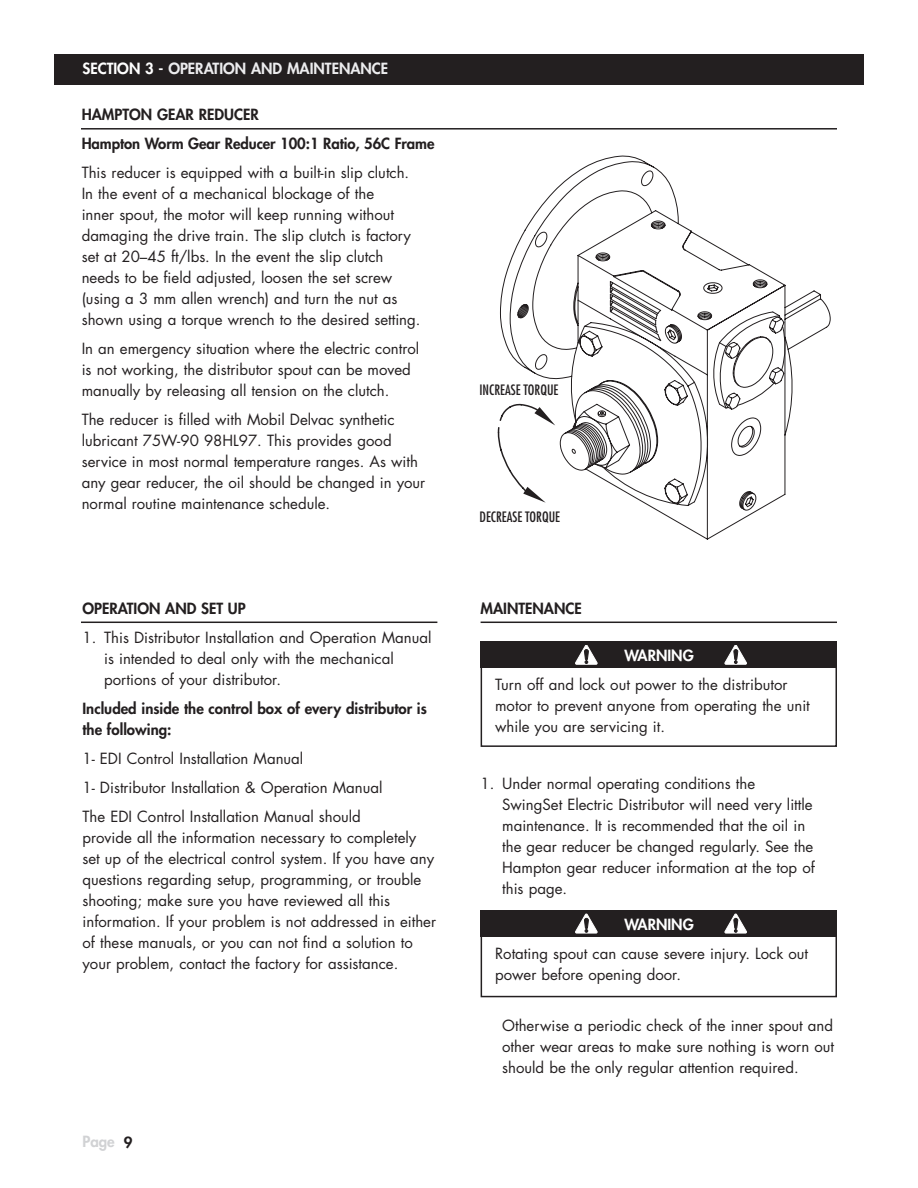
<style>
.page{position:relative;width:918px;height:1188px;background:#fff}
.page>*{position:absolute;margin:0;border:0;box-sizing:border-box;transform-origin:0 0}
.t1{font:15px/21px "Futura";color:#231f20}
.t2{font:800 15px/29.1px "Futura";color:#231f20}
.t3{font:800 15px "Futura";color:#ececee}
.t4{font:800 15px "Futura";color:#fff}
.t5{font:800 15px "Futura";color:#d1d2d4}
.t6{font:condensed 13.95px "Futura";color:#231f20}
.s1{color:#fff}
.s2{color:#231f20}
</style>
<div class="page">
<div style="left:54px;top:54px;width:810px;height:30px;background:#231f20"></div>
<hr style="left:81px;top:128px;width:756px;height:2px;background:#231f20">
<svg style="left:500px;top:156px;width:330px;height:383px"></svg>
<svg style="left:497px;top:403px;width:58px;height:100px"></svg>
<hr style="left:81px;top:622px;width:356px;height:1px;background:#231f20">
<hr style="left:481px;top:622px;width:356px;height:1px;background:#231f20">
<div style="left:481px;top:642px;width:356px;height:26px;background:#231f20"></div>
<div style="left:481px;top:910px;width:356px;height:27px;background:#231f20"></div>
<svg style="left:575px;top:645px;width:22px;height:19px"></svg>
<svg style="left:575px;top:914px;width:22px;height:19px"></svg>
<svg style="left:725px;top:645px;width:22px;height:19px"></svg>
<svg style="left:725px;top:914px;width:22px;height:19px"></svg>
<div style="left:481px;top:642px;width:356px;height:105px;border:2px solid #231f20"></div>
<div style="left:481px;top:911px;width:356px;height:86px;border:2px solid #231f20"></div>
<p class="t3" style="left:82px;top:59px;width:307px"><span class="s1">SECTION 3 -</span> OPERATION AND MAINTENANCE</p>
<p class="t2" style="left:82px;top:100px;width:354px">HAMPTON GEAR REDUCER<br>Hampton Worm Gear Reducer 100:1 Ratio, 56C Frame</p>
<p class="t1" style="left:82px;top:162px;width:340px">This reducer is equipped with a built-in slip clutch.<br>In the event of a mechanical blockage of the<br>inner spout, the motor will keep running without damaging the drive train. The slip clutch is factory set at 20–45 ft/lbs. In the event the slip clutch needs to be field adjusted, loosen the set screw (using a 3 mm allen wrench) and turn the nut as shown using a torque wrench to the desired setting.</p>
<p class="t1" style="left:82px;top:338px;width:339px">In an emergency situation where the electric control is not working, the distributor spout can be moved manually by releasing all tension on the clutch.</p>
<p class="t1" style="left:82px;top:410px;width:345px">The reducer is filled with Mobil Delvac synthetic lubricant 75W-90 98HL97. This provides good service in most normal temperature ranges. As with any gear reducer, the oil should be changed in your normal routine maintenance schedule.</p>
<p class="t2" style="left:82px;top:594px;width:165px">OPERATION AND SET UP</p>
<p class="t1" style="left:104px;top:627px;width:329px;text-indent:-22px">1. This Distributor Installation and Operation Manual is intended to deal only with the mechanical portions of your distributor.</p>
<p class="t2" style="left:82px;top:698px;width:346px;line-height:21px">Included inside the control box of every distributor is the following:</p>
<p class="t1" style="left:82px;top:744px;width:302px;line-height:29.1px">1- EDI Control Installation Manual<br>1- Distributor Installation &amp; Operation Manual<br>The EDI Control Installation Manual should</p>
<p class="t1" style="left:82px;top:828px;width:355px">provide all the information necessary to completely set up of the electrical control system. If you have any questions regarding setup, programming, or trouble shooting; make sure you have reviewed all this information. If your problem is not addressed in either of these manuals, or you can not find a solution to your problem, contact the factory for assistance.</p>
<p class="t5" style="left:82px;top:1132px;width:52px">Page <span class="s2">9</span></p>
<p class="t6" style="left:480px;top:382px;width:80px">INCREASE TORQUE</p>
<p class="t6" style="left:480px;top:508px;width:82px">DECREASE TORQUE</p>
<p class="t2" style="left:481px;top:594px;width:103px">MAINTENANCE</p>
<p class="t4" style="left:624px;top:646px;width:71px">WARNING</p>
<p class="t1" style="left:495px;top:675px;width:316px">Turn off and lock out power to the distributor motor to prevent anyone from operating the unit while you are servicing it.</p>
<p class="t1" style="left:502px;top:773px;width:314px;text-indent:-22px">1. Under normal operating conditions the SwingSet Electric Distributor will need very little maintenance. It is recommended that the oil in the gear reducer be changed regularly. See the Hampton gear reducer information at the top of this page.</p>
<p class="t4" style="left:624px;top:915px;width:71px">WARNING</p>
<p class="t1" style="left:495px;top:943px;width:315px">Rotating spout can cause severe injury. Lock out power before opening door.</p>
<p class="t1" style="left:502px;top:1015px;width:333px;text-align:justify">Otherwise a periodic check of the inner spout and other wear areas to make sure nothing is worn out should be the only regular attention required.</p>
</div>
